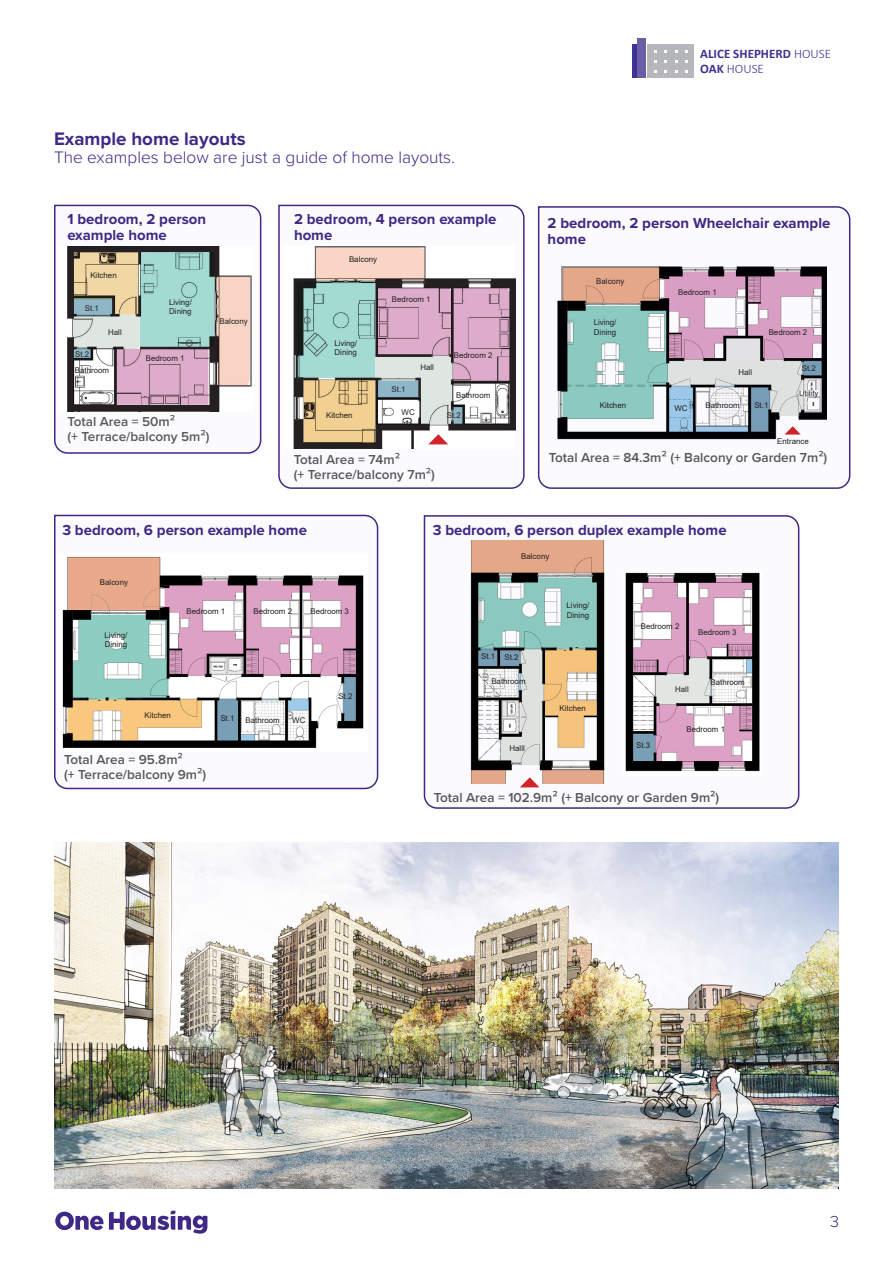
<style>
.page{position:relative;width:893px;height:1263px;background:#fff}
.page>*{position:absolute;margin:0;border:0;box-sizing:border-box;transform-origin:0 0}
._04_Body_Text{font:700 18.75px "Proxima Nova";color:#402886}
._04_Body_Text-2{font:300 17.25px "Proxima Nova";color:#402886}
.t1{font:300 16.5px "Proxima Nova";color:#402886}
._03_Sub_Heading_Left{font:700 15px/15.8px "Proxima Nova";color:#402886}
.KSW_06_Annotation_Le{font:600 13.5px/15px "Proxima Nova";color:#57585a}
.t2{font:700 13.05px/15.1px "Calibri";color:#3e3292}
._03_Body_Text{font:7.95px/9.3px "Arial";color:#231f20}
.s1{font-weight:300}
</style>
<div class="page">
<svg style="left:55px;top:1211px;width:48px;height:19px"></svg>
<svg style="left:109px;top:1211px;width:98px;height:22px"></svg>
<div style="left:637px;top:38px;width:8px;height:40px;background:#6a5ea7"></div>
<div style="left:647px;top:44px;width:47px;height:34px;background:#b6b7bb"></div>
<div style="left:632px;top:44px;width:5px;height:34px;background:#3e3292"></div>
<svg style="left:278px;top:204px;width:247px;height:285px"></svg>
<svg style="left:54px;top:204px;width:208px;height:250px"></svg>
<img style="left:54px;top:842px;width:785px;height:346px">
<img style="left:285px;top:246px;width:231px;height:202px">
<svg style="left:315px;top:247px;width:110px;height:34px;background:#eac9ba"></svg>
<svg style="left:296px;top:282px;width:79px;height:96px"></svg>
<svg style="left:304px;top:287px;width:206px;height:157px;background:#c1b9b9"></svg>
<svg style="left:423px;top:515px;width:377px;height:294px"></svg>
<svg style="left:54px;top:514px;width:325px;height:276px"></svg>
<img style="left:466px;top:541px;width:167px;height:243px">
<svg style="left:520px;top:777px;width:19px;height:10px"></svg>
<img style="left:623px;top:572px;width:138px;height:204px">
<svg style="left:537px;top:206px;width:314px;height:283px"></svg>
<img style="left:58px;top:246px;width:195px;height:165px">
<svg style="left:208px;top:252px;width:6px;height:95px"></svg>
<svg style="left:216px;top:276px;width:34px;height:109px;background:#eac8b9"></svg>
<svg style="left:72px;top:252px;width:136px;height:153px;background:#bbbebc"></svg>
<img style="left:56px;top:554px;width:312px;height:197px">
<p class="_04_Body_Text" style="left:54px;top:125px;width:193px">Example home layouts</p>
<p class="_04_Body_Text-2" style="left:54px;top:144px;width:402px">The examples below are just a guide of home layouts.</p>
<p class="_03_Sub_Heading_Left" style="left:67px;top:211px;width:140px">1 bedroom, 2 person example home</p>
<p class="_03_Body_Text" style="left:90px;top:271px;width:28px">Kitchen</p>
<p class="_03_Body_Text" style="left:85px;top:303px;width:16px">St.1</p>
<p class="_03_Body_Text" style="left:75px;top:350px;width:16px">St.2</p>
<p class="_03_Body_Text" style="left:108px;top:328px;width:15px">Hall</p>
<p class="_03_Body_Text" style="left:75px;top:366px;width:36px">Bathroom</p>
<p class="_03_Body_Text" style="left:169px;top:297px;width:24px">Living/<br>Dining</p>
<p class="_03_Body_Text" style="left:146px;top:353px;width:40px">Bedroom 1</p>
<p class="_03_Body_Text" style="left:220px;top:316px;width:30px">Balcony</p>
<p class="KSW_06_Annotation_Le" style="left:67px;top:414px;width:144px">Total Area = 50m²<br>(+ Terrace/balcony 5m²)</p>
<p class="_03_Sub_Heading_Left" style="left:294px;top:211px;width:204px">2 bedroom, 4 person example home</p>
<p class="_03_Body_Text" style="left:349px;top:255px;width:30px">Balcony</p>
<p class="_03_Body_Text" style="left:392px;top:295px;width:40px">Bedroom 1</p>
<p class="_03_Body_Text" style="left:334px;top:338px;width:24px">Living/<br>Dining</p>
<p class="_03_Body_Text" style="left:326px;top:411px;width:28px">Kitchen</p>
<p class="_03_Body_Text" style="left:392px;top:385px;width:16px">St.1</p>
<p class="_03_Body_Text" style="left:420px;top:363px;width:15px">Hall</p>
<p class="_03_Body_Text" style="left:402px;top:408px;width:15px">WC</p>
<p class="_03_Body_Text" style="left:454px;top:350px;width:40px">Bedroom 2</p>
<p class="_03_Body_Text" style="left:456px;top:391px;width:36px">Bathroom</p>
<p class="_03_Body_Text" style="left:447px;top:411px;width:16px">St.2</p>
<p class="KSW_06_Annotation_Le" style="left:294px;top:452px;width:143px">Total Area = 74m²<br>(+ Terrace/balcony 7m²)</p>
<h3 class="t2" style="left:700px;top:46px;width:132px">ALICE SHEPHERD <span class="s1">HOUSE<br></span>OAK <span class="s1">HOUSE</span></h3>
<p class="_03_Sub_Heading_Left" style="left:548px;top:215px;width:284px">2 bedroom, 2 person Wheelchair example home</p>
<p class="_03_Body_Text" style="left:596px;top:277px;width:30px">Balcony</p>
<p class="_03_Body_Text" style="left:594px;top:318px;width:24px">Living/<br>Dining</p>
<p class="_03_Body_Text" style="left:600px;top:400px;width:28px">Kitchen</p>
<p class="_03_Body_Text" style="left:678px;top:287px;width:40px">Bedroom 1</p>
<p class="_03_Body_Text" style="left:738px;top:368px;width:15px">Hall</p>
<p class="_03_Body_Text" style="left:769px;top:328px;width:40px">Bedroom 2</p>
<p class="_03_Body_Text" style="left:802px;top:363px;width:16px">St.2</p>
<p class="_03_Body_Text" style="left:799px;top:389px;width:21px">Utility</p>
<p class="_03_Body_Text" style="left:674px;top:403px;width:15px">WC</p>
<p class="_03_Body_Text" style="left:705px;top:400px;width:36px">Bathroom</p>
<p class="_03_Body_Text" style="left:754px;top:400px;width:16px">St.1</p>
<p class="_03_Body_Text" style="left:777px;top:436px;width:33px">Entrance</p>
<p class="KSW_06_Annotation_Le" style="left:549px;top:450px;width:280px">Total Area = 84.3m² (+ Balcony or Garden 7m²)</p>
<p class="_03_Sub_Heading_Left" style="left:62px;top:522px;width:246px">3 bedroom, 6 person example home</p>
<p class="_03_Body_Text" style="left:100px;top:578px;width:30px">Balcony</p>
<p class="_03_Body_Text" style="left:105px;top:630px;width:24px">Living/<br>Dining</p>
<p class="_03_Body_Text" style="left:187px;top:607px;width:40px">Bedroom 1</p>
<p class="_03_Body_Text" style="left:253px;top:606px;width:40px">Bedroom 2</p>
<p class="_03_Body_Text" style="left:310px;top:606px;width:40px">Bedroom 3</p>
<p class="_03_Body_Text" style="left:145px;top:710px;width:28px">Kitchen</p>
<p class="_03_Body_Text" style="left:220px;top:713px;width:16px">St.1</p>
<p class="_03_Body_Text" style="left:245px;top:716px;width:36px">Bathroom</p>
<p class="_03_Body_Text" style="left:292px;top:716px;width:15px">WC</p>
<p class="_03_Body_Text" style="left:338px;top:691px;width:16px">St.2</p>
<p class="KSW_06_Annotation_Le" style="left:64px;top:751px;width:144px">Total Area = 95.8m²<br>(+ Terrace/balcony 9m²)</p>
<p class="_03_Sub_Heading_Left" style="left:433px;top:522px;width:295px">3 bedroom, 6 person duplex example home</p>
<p class="_03_Body_Text" style="left:521px;top:551px;width:30px">Balcony</p>
<p class="_03_Body_Text" style="left:481px;top:652px;width:16px">St.1</p>
<p class="_03_Body_Text" style="left:504px;top:652px;width:16px">St.2</p>
<p class="_03_Body_Text" style="left:567px;top:601px;width:24px">Living/<br>Dining</p>
<p class="_03_Body_Text" style="left:641px;top:622px;width:40px">Bedroom 2</p>
<p class="_03_Body_Text" style="left:698px;top:627px;width:40px">Bedroom 3</p>
<p class="_03_Body_Text" style="left:491px;top:677px;width:36px">Bathroom</p>
<p class="_03_Body_Text" style="left:711px;top:678px;width:36px">Bathroom</p>
<p class="_03_Body_Text" style="left:675px;top:685px;width:15px">Hall</p>
<p class="_03_Body_Text" style="left:509px;top:744px;width:17px">Halll</p>
<p class="_03_Body_Text" style="left:559px;top:704px;width:28px">Kitchen</p>
<p class="_03_Body_Text" style="left:636px;top:740px;width:16px">St.3</p>
<p class="_03_Body_Text" style="left:686px;top:725px;width:40px">Bedroom 1</p>
<p class="KSW_06_Annotation_Le" style="left:434px;top:790px;width:287px">Total Area = 102.9m² (+ Balcony or Garden 9m²)</p>
<h3 class="t1" style="left:830px;top:1209px;width:10px">3</h3>
</div>
